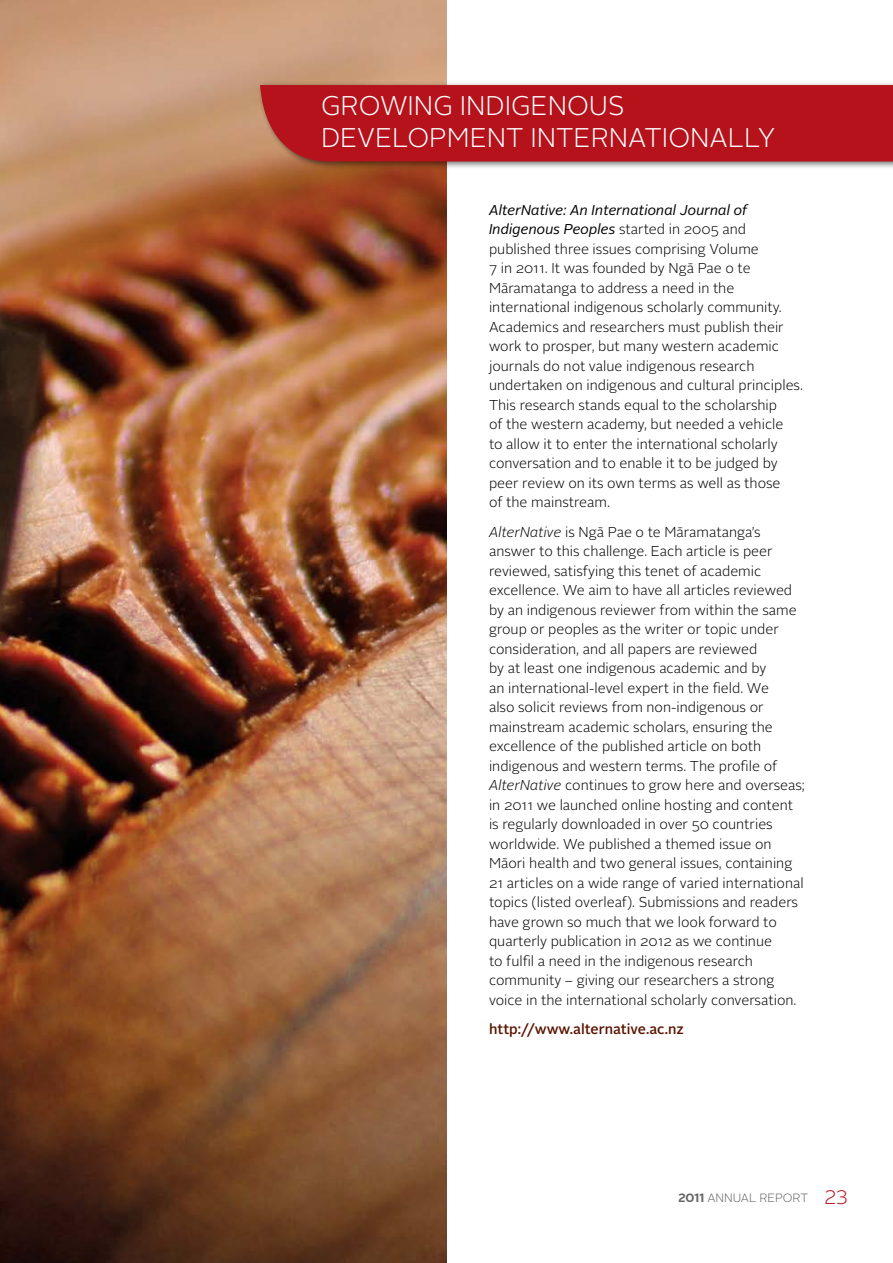
<style>
.page{position:relative;width:893px;height:1263px;background:#fff}
.page>*{position:absolute;margin:0;border:0;box-sizing:border-box;transform-origin:0 0}
.t1{font:300 27px "Alright Sans";color:#fff}
.t2{font:300 14.25px/19.5px "Alright Sans";color:#000}
.t3{font:500 14.25px "Alright Sans";color:#5b1400}
.t4{font:300 12px "Alright Sans";color:#636466}
.s1{font-weight:400;font-style:italic}
.s2{font-style:italic}
.s3{font-weight:700}
.s4{font-size:19.5px;color:#b5121b}
</style>
<div class="page">
<img style="left:0;top:0;width:446px;height:1263px">
<div style="left:257px;top:82px;width:636px;height:87px;background:#000;opacity:.5"></div>
<div style="left:260px;top:85px;width:633px;height:76px;background:#b5121b"></div>
<h1 class="t1" style="left:321px;top:87px;width:20px">Growin</h1>
<h1 class="t1" style="left:433px;top:87px;width:117px">g Indigenous</h1>
<h1 class="t1" style="left:321px;top:120px;width:39px">Development</h1>
<h1 class="t1" style="left:530px;top:120px;width:25px">Internationall</h1>
<h1 class="t1" style="left:758px;top:120px;width:19px">y</h1>
<p class="t2" style="left:489px;top:200px;width:316px"><span class="s1">AlterNative: An International Journal of Indigenous Peoples</span> started in 2005 and published three issues comprising Volume<br>7 in 2011. It was founded by Ngā Pae o te Māramatanga to address a need in the international indigenous scholarly community.<br>Academics and researchers must publish their work to prosper, but many western academic journals do not value indigenous research undertaken on indigenous and cultural principles.<br>This research stands equal to the scholarship<br>of the western academy, but needed a vehicle<br>to allow it to enter the international scholarly conversation and to enable it to be judged by peer review on its own terms as well as those<br>of the mainstream.</p>
<p class="t2" style="left:489px;top:522px;width:317px"><span class="s2">AlterNative</span> is Ngā Pae o te Māramatanga’s answer to this challenge. Each article is peer reviewed, satisfying this tenet of academic excellence. We aim to have all articles reviewed by an indigenous reviewer from within the same group or peoples as the writer or topic under consideration, and all papers are reviewed<br>by at least one indigenous academic and by<br>an international-level expert in the field. We<br>also solicit reviews from non-indigenous or mainstream academic scholars, ensuring the excellence of the published article on both indigenous and western terms. The profile of <span class="s2">AlterNative</span> continues to grow here and overseas; in 2011 we launched online hosting and content is regularly downloaded in over 50 countries worldwide. We published a themed issue on Māori health and two general issues, containing 21 articles on a wide range of varied international topics (listed overleaf). Submissions and readers have grown so much that we look forward to quarterly publication in 2012 as we continue<br>to fulfil a need in the indigenous research community – giving our researchers a strong voice in the international scholarly conversation.</p>
<p class="t3" style="left:489px;top:1019px;width:196px">http://www.alternative.ac.nz</p>
<p class="t4" style="left:678px;top:1190px;width:171px"><span class="s3">2011</span> ANNUAL REPORT <span class="s4">23</span></p>
</div>
